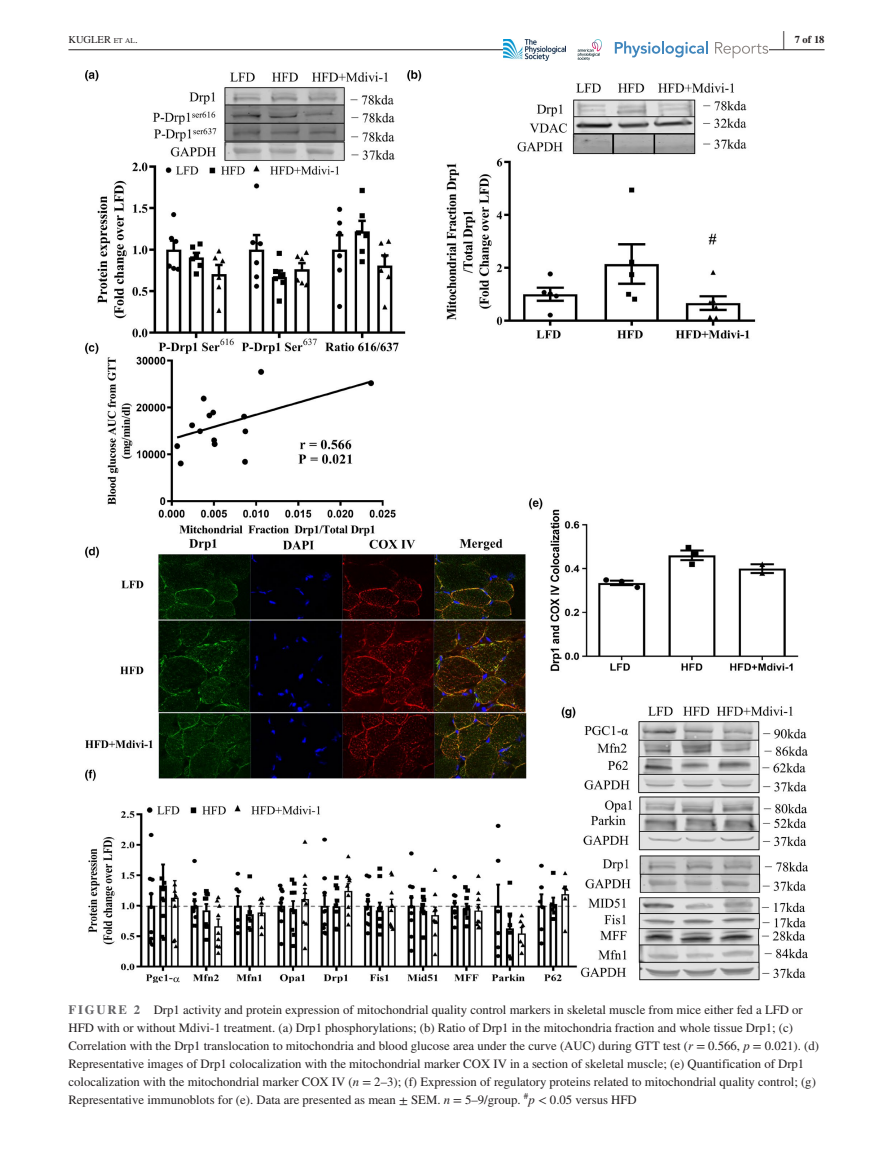
<style>
.page{position:relative;width:893px;height:1174px;background:#fff}
.page>*{position:absolute;margin:0;border:0;box-sizing:border-box;transform-origin:0 0}
.t1{font:700 25.95px "STIX";color:#231f20;scale:.36 1}
.t2{font:12.75px/18px "STIX";color:#231f20}
.t3{font:10.5px "STIX";color:#231f20}
.t4{font:700 10.5px "STIX";color:#231f20}
.t5{font:8.85px "STIX";color:#231f20}
.s1{font-size:7.35px}
.s2{font-weight:700;color:#636366}
.s3{font-style:italic}
</style>
<div class="page">
<hr style="left:68px;top:49px;width:756px;height:1px;background:#231f20">
<div style="left:504px;top:39px;width:264px;height:21px;background:#fff"></div>
<svg style="left:578px;top:39px;width:24px;height:21px"></svg>
<img style="left:504px;top:39px;width:61px;height:21px">
<svg style="left:615px;top:41px;width:93px;height:16px"></svg>
<svg style="left:715px;top:42px;width:53px;height:16px"></svg>
<img style="left:86px;top:70px;width:721px;height:912px">
<h1 class="t1" style="left:783px;top:24px;width:7px">|</h1>
<p class="t3" style="left:68px;top:32px;width:71px">KUGLER <span class="s1">et al</span>.</p>
<p class="t4" style="left:795px;top:33px;width:31px">7 of 18</p>
<p class="t2" style="left:68px;top:1001px;width:752px"><span class="s2">FIGURE 2</span> Drp1 activity and protein expression of mitochondrial quality control markers in skeletal muscle from mice either fed a LFD or HFD with or without Mdivi-1 treatment. (a) Drp1 phosphorylations; (b) Ratio of Drp1 in the mitochondria fraction and whole tissue Drp1; (c)<br>Correlation with the Drp1 translocation to mitochondria and blood glucose area under the curve (AUC) during GTT test (<span class="s3">r</span> = 0.566, <span class="s3">p</span> = 0.021). (d)<br>Representative images of Drp1 colocalization with the mitochondrial marker COX IV in a section of skeletal muscle; (e) Quantification of Drp1 colocalization with the mitochondrial marker COX IV (<span class="s3">n</span> = 2–3); (f) Expression of regulatory proteins related to mitochondrial quality control; (g)<br>Representative immunoblots for (e). Data are presented as mean ± SEM. <span class="s3">n</span> = 5–9/group.</p>
<p class="t5" style="left:524px;top:1089px;width:6px">#</p>
<p class="t2" style="left:528px;top:1091px;width:110px"><span class="s3">p</span> &lt; 0.05 versus HFD</p>
</div>
